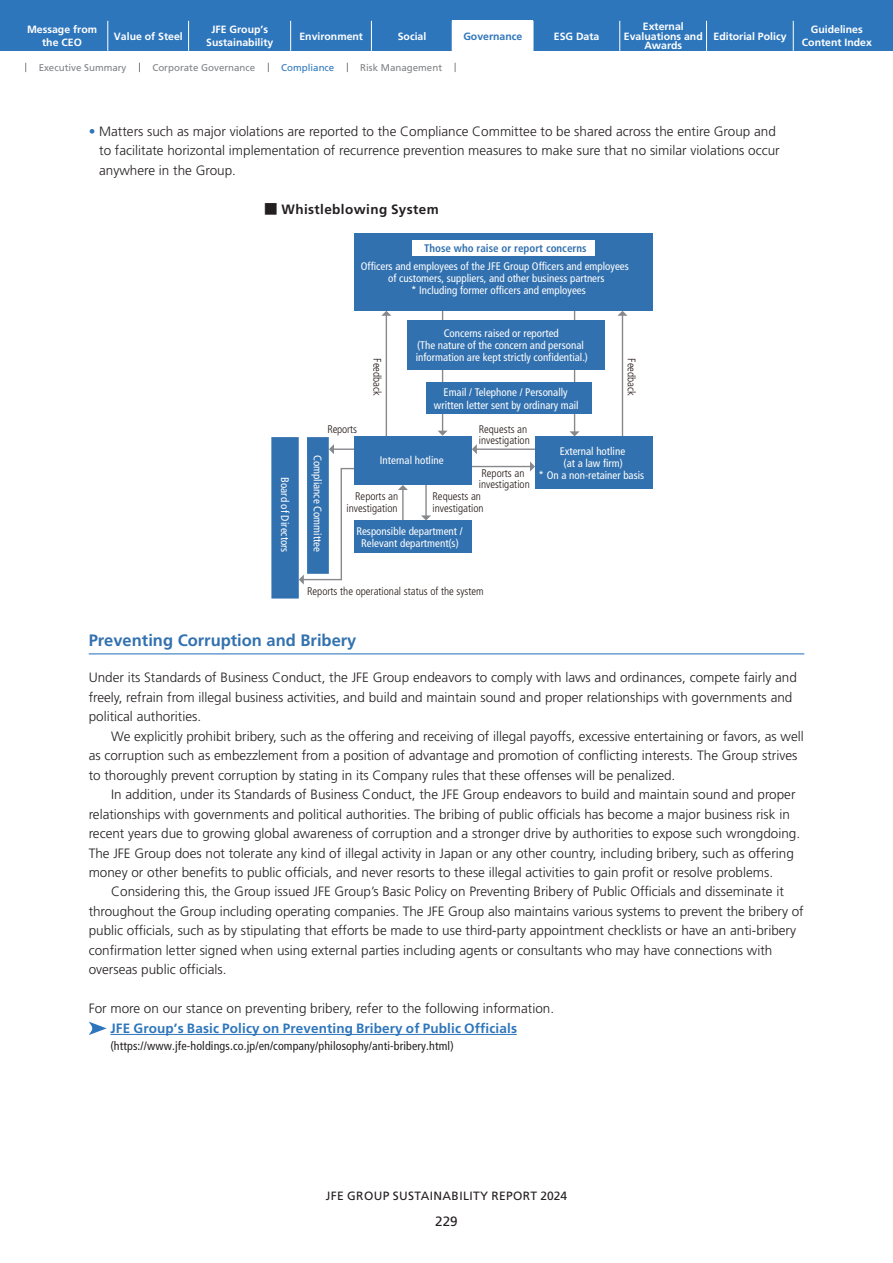
<style>
.page{position:relative;width:893px;height:1263px;background:#fff}
.page>*{position:absolute;margin:0;border:0;box-sizing:border-box;transform-origin:0 0}
.t1{font:700 16.5px "Frutiger";color:#3271af}
.t2{font:300 13.5px/19.5px "Frutiger";color:#231f20}
.t3{font:700 13.5px "Frutiger";letter-spacing:.01em;color:#2e76bc}
.t4{font:700 13.5px "Frutiger";letter-spacing:.03em;color:#231f20}
.t5{font:13.5px "Frutiger";color:#231f20}
.t6{font:condensed 12px "Frutiger";letter-spacing:.01em;color:#231f20}
.t7{font:12px "Frutiger";letter-spacing:.03em;color:#231f20}
.t8{font:condensed 10.95px/12.1px "Frutiger";color:#fff;text-align:center}
.t9{font:300 condensed 10.95px/12.1px "Frutiger";color:#211613}
.t10{font:700 condensed 10.95px "Frutiger";color:#3271af}
.t11{font:700 10.5px/12.8px "Frutiger";color:#fff;text-align:center}
.t12{font:700 10.5px "Frutiger";color:#2e76bc}
.t13{font:9.75px "Frutiger";color:#808285}
.t14{font:9.75px "Frutiger";color:#2e76bc}
.s1{color:#2e76bc}
.s2{font-family:"UD Shin Go Pro";font-weight:500}
</style>
<div class="page">
<div style="left:0;top:0;width:893px;height:51px;background:#2e76bc"></div>
<hr style="left:108px;top:21px;width:1px;height:30px;background:#fff">
<hr style="left:188px;top:21px;width:1px;height:30px;background:#fff">
<hr style="left:290px;top:21px;width:1px;height:30px;background:#fff">
<hr style="left:371px;top:21px;width:1px;height:30px;background:#fff">
<hr style="left:533px;top:21px;width:1px;height:30px;background:#fff">
<hr style="left:619px;top:21px;width:1px;height:30px;background:#fff">
<hr style="left:706px;top:21px;width:1px;height:30px;background:#fff">
<hr style="left:793px;top:21px;width:1px;height:30px;background:#fff">
<div style="left:452px;top:21px;width:81px;height:30px;background:#fff"></div>
<svg style="left:299px;top:467px;width:61px;height:118px"></svg>
<hr style="left:622px;top:315px;width:1px;height:130px;background:#86888b">
<svg style="left:617px;top:311px;width:10px;height:5px"></svg>
<hr style="left:386px;top:315px;width:1px;height:130px;background:#86888b">
<svg style="left:381px;top:311px;width:10px;height:5px"></svg>
<hr style="left:476px;top:448px;width:63px;height:2px;background:#86888b">
<svg style="left:472px;top:444px;width:5px;height:10px"></svg>
<hr style="left:333px;top:448px;width:27px;height:2px;background:#86888b">
<svg style="left:329px;top:444px;width:5px;height:10px"></svg>
<hr style="left:469px;top:466px;width:62px;height:1px;background:#86888b">
<svg style="left:530px;top:461px;width:5px;height:10px"></svg>
<hr style="left:442px;top:309px;width:1px;height:122px;background:#86888b">
<svg style="left:438px;top:431px;width:9px;height:5px"></svg>
<hr style="left:425px;top:480px;width:2px;height:36px;background:#86888b">
<svg style="left:421px;top:515px;width:10px;height:5px"></svg>
<hr style="left:402px;top:489px;width:2px;height:35px;background:#86888b">
<svg style="left:398px;top:485px;width:10px;height:5px"></svg>
<hr style="left:574px;top:309px;width:1px;height:123px;background:#86888b">
<svg style="left:570px;top:431px;width:10px;height:5px"></svg>
<div style="left:307px;top:437px;width:22px;height:137px;background:#3271af"></div>
<div style="left:271px;top:437px;width:28px;height:161px;background:#3271af"></div>
<div style="left:354px;top:233px;width:299px;height:78px;background:#3271af"></div>
<div style="left:408px;top:320px;width:197px;height:50px;background:#3271af"></div>
<div style="left:427px;top:382px;width:165px;height:32px;background:#3271af"></div>
<div style="left:354px;top:436px;width:118px;height:49px;background:#3271af"></div>
<div style="left:354px;top:521px;width:118px;height:32px;background:#3271af"></div>
<div style="left:535px;top:436px;width:118px;height:52px;background:#3271af"></div>
<div style="left:412px;top:240px;width:183px;height:15px;background:#fff"></div>
<hr style="left:89px;top:653px;width:715px;height:1px;background:#2e76bc">
<hr style="left:110px;top:1034px;width:407px;height:1px;background:#2e76bc">
<svg style="left:89px;top:1021px;width:18px;height:14px"></svg>
<p class="t11" style="left:114px;top:30px;width:70px">Value of Steel</p>
<p class="t11" style="left:206px;top:23px;width:69px">JFE Group’s<br>Sustainability</p>
<p class="t11" style="left:299px;top:30px;width:65px">Environment</p>
<p class="t11" style="left:554px;top:30px;width:47px">ESG Data</p>
<p class="t11" style="left:624px;top:22px;width:80px;line-height:9.6px">External<br>Evaluations and<br>Awards</p>
<p class="t11" style="left:714px;top:30px;width:74px">Editorial Policy</p>
<p class="t11" style="left:802px;top:23px;width:72px">Guidelines<br>Content Index</p>
<p class="t11" style="left:27px;top:23px;width:72px">Message from the CEO</p>
<p class="t11" style="left:398px;top:30px;width:30px">Social</p>
<p class="t12" style="left:463px;top:30px;width:60px">Governance</p>
<p class="t13" style="left:39px;top:62px;width:89px">Executive Summary</p>
<p class="t13" style="left:152px;top:62px;width:104px">Corporate Governance</p>
<p class="t14" style="left:281px;top:62px;width:55px">Compliance</p>
<p class="t13" style="left:360px;top:62px;width:83px">Risk Management</p>
<p class="t2" style="left:99px;top:122px;width:682px;text-indent:-11px"><span class="s1">•</span> Matters such as major violations are reported to the Compliance Committee to be shared across the entire Group and to facilitate horizontal implementation of recurrence prevention measures to make sure that no similar violations occur anywhere in the Group.</p>
<p class="t4" style="left:264px;top:201px;width:176px"><span class="s2">■</span> Whistleblowing System</p>
<p class="t10" style="left:424px;top:241px;width:164px">Those who raise or report concerns</p>
<p class="t8" style="left:361px;top:260px;width:269px">Officers and employees of the JFE Group Officers and employees</p>
<p class="t8" style="left:388px;top:272px;width:218px">of customers, suppliers, and other business partners</p>
<p class="t8" style="left:411px;top:284px;width:176px">* Including former officers and employees</p>
<p class="t8" style="left:291px;top:477px;width:77px;rotate:90deg">Board of Directors</p>
<p class="t8" style="left:416px;top:327px;width:174px">Concerns raised or reported<br>(The nature of the concern and personal information are kept strictly confidential.)</p>
<p class="t8" style="left:434px;top:386px;width:146px">Email / Telephone / Personally written letter sent by ordinary mail</p>
<p class="t9" style="left:383px;top:358px;width:39px;rotate:90deg">Feedback</p>
<p class="t9" style="left:637px;top:358px;width:39px;rotate:90deg">Feedback</p>
<p class="t9" style="left:327px;top:423px;width:31px">Reports</p>
<p class="t9" style="left:479px;top:424px;width:53px;line-height:10.8px">Requests an investigation</p>
<p class="t9" style="left:479px;top:468px;width:53px;line-height:10.8px">Reports an investigation</p>
<p class="t8" style="left:324px;top:455px;width:99px;rotate:90deg">Compliance Committee</p>
<p class="t8" style="left:380px;top:455px;width:65px">Internal hotline</p>
<p class="t9" style="left:347px;top:490px;width:53px;text-align:right">Reports an investigation</p>
<p class="t9" style="left:432px;top:490px;width:53px">Requests an investigation</p>
<p class="t8" style="left:356px;top:525px;width:108px">Responsible department /<br>Relevant department(s)</p>
<p class="t8" style="left:539px;top:445px;width:107px">External hotline<br>(at a law firm)<br>* On a non-retainer basis</p>
<p class="t9" style="left:307px;top:586px;width:178px">Reports the operational status of the system</p>
<p class="t1" style="left:89px;top:630px;width:269px">Preventing Corruption and Bribery</p>
<p class="t2" style="left:89px;top:668px;width:710px">Under its Standards of Business Conduct, the JFE Group endeavors to comply with laws and ordinances, compete fairly and freely, refrain from illegal business activities, and build and maintain sound and proper relationships with governments and political authorities.</p>
<p class="t2" style="left:89px;top:726px;width:716px;text-indent:23px">We explicitly prohibit bribery, such as the offering and receiving of illegal payoffs, excessive entertaining or favors, as well as corruption such as embezzlement from a position of advantage and promotion of conflicting interests. The Group strives to thoroughly prevent corruption by stating in its Company rules that these offenses will be penalized.</p>
<p class="t2" style="left:89px;top:785px;width:713px;text-indent:23px">In addition, under its Standards of Business Conduct, the JFE Group endeavors to build and maintain sound and proper relationships with governments and political authorities. The bribing of public officials has become a major business risk in recent years due to growing global awareness of corruption and a stronger drive by authorities to expose such wrongdoing.<br>The JFE Group does not tolerate any kind of illegal activity in Japan or any other country, including bribery, such as offering money or other benefits to public officials, and never resorts to these illegal activities to gain profit or resolve problems.</p>
<p class="t2" style="left:89px;top:882px;width:716px;text-indent:23px">Considering this, the Group issued JFE Group’s Basic Policy on Preventing Bribery of Public Officials and disseminate it throughout the Group including operating companies. The JFE Group also maintains various systems to prevent the bribery of public officials, such as by stipulating that efforts be made to use third-party appointment checklists or have an anti-bribery confirmation letter signed when using external parties including agents or consultants who may have connections with overseas public officials.</p>
<p class="t2" style="left:89px;top:999px;width:467px">For more on our stance on preventing bribery, refer to the following information.</p>
<p class="t3" style="left:110px;top:1020px;width:408px">JFE Group’s Basic Policy on Preventing Bribery of Public Officials</p>
<p class="t6" style="left:110px;top:1039px;width:345px">(https://www.jfe-holdings.co.jp/en/company/philosophy/anti-bribery.html)</p>
<p class="t7" style="left:326px;top:1188px;width:243px">JFE GROUP SUSTAINABILITY REPORT 2024</p>
<p class="t5" style="left:435px;top:1214px;width:24px">229</p>
</div>
